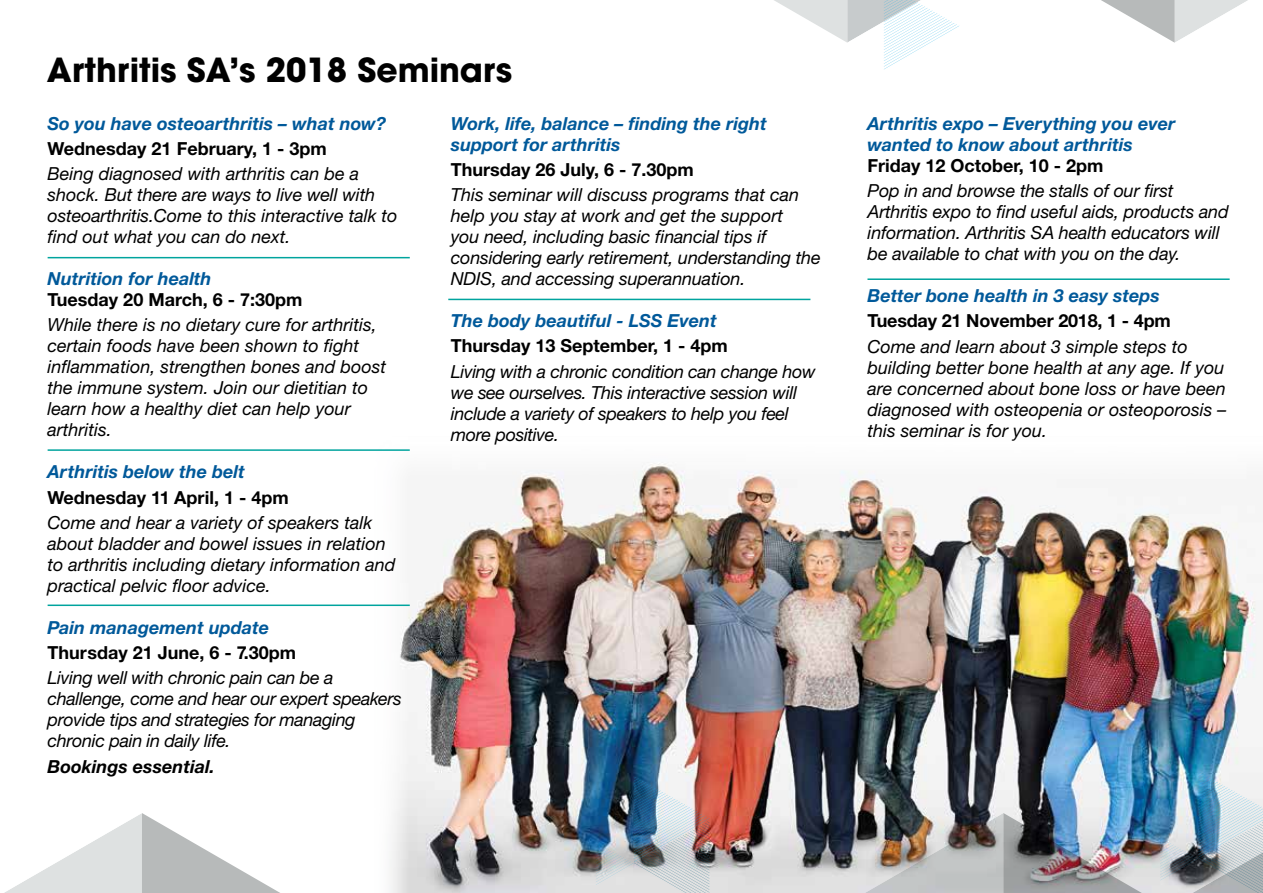
<style>
.page{position:relative;width:1263px;height:893px;background:#fff}
.page>*{position:absolute;margin:0;border:0;box-sizing:border-box;transform-origin:0 0}
.t1{font:700 33px "Avant Garde";color:#000}
.t2{font:italic 18px/21px "Helvetica Neue";color:#000}
.t3{font:italic 18px/21px "Helvetica Neue";letter-spacing:-.02em;color:#000}
.t4{font:italic 700 18px/21px "Helvetica Neue CE";color:#00599a}
.t5{font:700 18px "Helvetica Neue";color:#000}
.t6{font:700 18px "Helvetica Neue CE";color:#000}
.t7{font:italic 700 18px "Helvetica Neue CE";color:#000}
</style>
<div class="page">
<img style="left:374px;top:462px;width:883px;height:431px">
<svg style="left:774px;top:0;width:474px;height:70px"></svg>
<img style="left:840px;top:718px;width:423px;height:175px">
<svg style="left:4px;top:813px;width:276px;height:80px"></svg>
<img style="left:596px;top:777px;width:113px;height:116px">
<hr style="left:48px;top:257px;width:362px;height:1px;background:#00a49e">
<hr style="left:48px;top:449px;width:362px;height:2px;background:#00a49e">
<hr style="left:48px;top:604px;width:362px;height:2px;background:#00a49e">
<hr style="left:448px;top:299px;width:362px;height:1px;background:#00a49e">
<hr style="left:867px;top:278px;width:363px;height:2px;background:#00a49e">
<h1 class="t1" style="left:47px;top:49px;width:467px">Arthritis SA’s 2018 Seminars</h1>
<p class="t4" style="left:48px;top:113px;width:340px">So you have osteoarthritis – what now?</p>
<p class="t5" style="left:48px;top:137px;width:281px">Wednesday 21 February, 1 - 3pm</p>
<p class="t2" style="left:48px;top:163px;width:351px">Being diagnosed with arthritis can be a shock. But there are ways to live well with osteoarthritis.Come to this interactive talk to find out what you can do next.</p>
<p class="t4" style="left:48px;top:268px;width:166px">Nutrition for health</p>
<p class="t5" style="left:48px;top:289px;width:256px">Tuesday 20 March, 6 - 7:30pm</p>
<p class="t2" style="left:48px;top:314px;width:340px">While there is no dietary cure for arthritis, certain foods have been shown to fight inflammation, strengthen bones and boost the immune system. Join our dietitian to learn how a healthy diet can help your arthritis.</p>
<p class="t4" style="left:48px;top:462px;width:199px">Arthritis below the belt</p>
<p class="t6" style="left:48px;top:486px;width:243px">Wednesday 11 April, 1 - 4pm</p>
<p class="t2" style="left:48px;top:512px;width:349px">Come and hear a variety of speakers talk about bladder and bowel issues in relation to arthritis including dietary information and practical pelvic floor advice.</p>
<p class="t4" style="left:48px;top:617px;width:223px">Pain management update</p>
<p class="t6" style="left:48px;top:642px;width:250px">Thursday 21 June, 6 - 7.30pm</p>
<p class="t3" style="left:48px;top:667px;width:356px">Living well with chronic pain can be a challenge, come and hear our expert speakers provide tips and strategies for managing chronic pain in daily life.</p>
<p class="t7" style="left:48px;top:755px;width:169px">Bookings essential.</p>
<p class="t4" style="left:451px;top:113px;width:318px">Work, life, balance – finding the right support for arthritis</p>
<p class="t5" style="left:451px;top:158px;width:245px">Thursday 26 July, 6 - 7.30pm</p>
<p class="t2" style="left:451px;top:184px;width:371px">This seminar will discuss programs that can help you stay at work and get the support<br>you need, including basic financial tips if considering early retirement, understanding the NDIS, and accessing superannuation.</p>
<p class="t4" style="left:451px;top:310px;width:268px">The body beautiful - LSS Event</p>
<p class="t5" style="left:451px;top:335px;width:279px">Thursday 13 September, 1 - 4pm</p>
<p class="t3" style="left:451px;top:360px;width:366px">Living with a chronic condition can change how we see ourselves. This interactive session will include a variety of speakers to help you feel more positive.</p>
<p class="t4" style="left:867px;top:113px;width:309px">Arthritis expo – Everything you ever wanted to know about arthritis</p>
<p class="t5" style="left:867px;top:154px;width:238px">Friday 12 October, 10 - 2pm</p>
<p class="t2" style="left:867px;top:180px;width:363px">Pop in and browse the stalls of our first Arthritis expo to find useful aids, products and information. Arthritis SA health educators will be available to chat with you on the day.</p>
<p class="t4" style="left:867px;top:285px;width:294px">Better bone health in 3 easy steps</p>
<p class="t5" style="left:867px;top:310px;width:305px">Tuesday 21 November 2018, 1 - 4pm</p>
<p class="t2" style="left:867px;top:335px;width:361px">Come and learn about 3 simple steps to building better bone health at any age. If you are concerned about bone loss or have been diagnosed with osteopenia or osteoporosis – this seminar is for you.</p>
</div>
